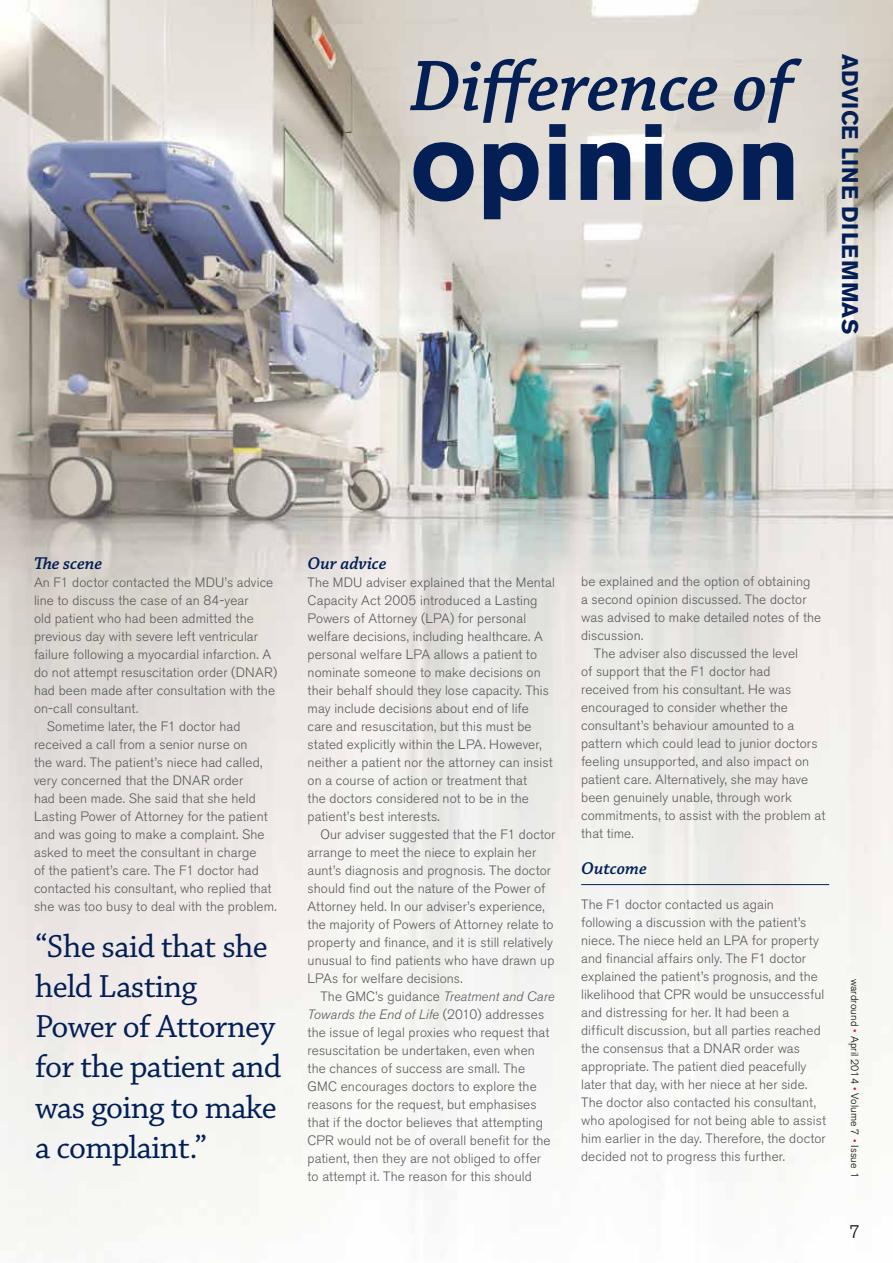
<style>
.page{position:relative;width:893px;height:1263px;background:#fff}
.page>*{position:absolute;margin:0;border:0;box-sizing:border-box;transform-origin:0 0}
.t1{font:700 107.1px "Akzidenz Grotesk BE";color:#031f56}
.t2{font:italic 600 75.6px "Chaparral Pro";letter-spacing:-.01em;color:#031f56}
.t3{font:33.6px/40.3px "Chaparral Pro";letter-spacing:-.02em;color:#031f56}
.t4{font:700 22.5px "Akzidenz Grotesk BE";letter-spacing:.01em;color:#031f56}
.t5{font:italic 600 18px "Chaparral Pro";color:#031f56}
.t6{font:300 18px "Akzidenz Grotesk BE";color:#000}
.t7{font:300 13.5px/18px "Akzidenz Grotesk BE";letter-spacing:.01em;color:#58595b}
.t8{font:300 10.5px "Akzidenz Grotesk BE";letter-spacing:.01em;color:#000}
.s1{font-style:italic}
.s2{color:#d7153a}
</style>
<div class="page">
<img style="left:0;top:0;width:893px;height:1260px">
<hr style="left:581px;top:884px;width:248px;height:1px;background:#031f56">
<h2 class="t2" style="left:410px;top:43px;width:384px">Difference of</h2>
<h1 class="t1" style="left:410px;top:101px;width:392px">opinion</h1>
<h3 class="t4" style="left:863px;top:54px;width:282px;rotate:90deg">ADVICE LINE DILEMMAS</h3>
<h3 class="t5" style="left:34px;top:553px;width:70px">The scene</h3>
<p class="t7" style="left:34px;top:573px;width:241px">An F1 doctor contacted the MDU’s advice</p>
<p class="t7" style="left:34px;top:591px;width:216px">line to discuss the case of an 84-year</p>
<p class="t7" style="left:34px;top:609px;width:221px">old patient who had been admitted the</p>
<p class="t7" style="left:34px;top:627px;width:226px">previous day with severe left ventricular</p>
<p class="t7" style="left:34px;top:645px;width:239px">failure following a myocardial infarction. A</p>
<p class="t7" style="left:34px;top:663px;width:245px">do not attempt resuscitation order (DNAR)</p>
<p class="t7" style="left:34px;top:681px;width:243px">had been made after consultation with the</p>
<p class="t7" style="left:34px;top:699px;width:106px">on-call consultant.</p>
<p class="t7" style="left:47px;top:717px;width:195px">Sometime later, the F1 doctor had</p>
<p class="t7" style="left:34px;top:735px;width:215px">received a call from a senior nurse on</p>
<p class="t7" style="left:34px;top:753px;width:230px">the ward. The patient’s niece had called,</p>
<p class="t7" style="left:34px;top:771px;width:211px">very concerned that the DNAR order</p>
<p class="t7" style="left:34px;top:789px;width:223px">had been made. She said that she held</p>
<p class="t7" style="left:34px;top:807px;width:235px">Lasting Power of Attorney for the patient</p>
<p class="t7" style="left:34px;top:825px;width:232px">and was going to make a complaint. She</p>
<p class="t7" style="left:34px;top:843px;width:224px">asked to meet the consultant in charge</p>
<p class="t7" style="left:34px;top:861px;width:226px">of the patient’s care. The F1 doctor had</p>
<p class="t7" style="left:34px;top:879px;width:239px">contacted his consultant, who replied that</p>
<p class="t7" style="left:34px;top:897px;width:244px">she was too busy to deal with the problem.</p>
<h3 class="t3" style="left:35px;top:927px;width:248px">“She said that she held Lasting<br>Power of Attorney for the patient and was going to make a complaint.”</h3>
<h3 class="t5" style="left:308px;top:553px;width:81px">Our advice</h3>
<p class="t7" style="left:308px;top:573px;width:249px">The MDU adviser explained that the Mental Capacity Act 2005 introduced a Lasting Powers of Attorney (LPA) for personal welfare decisions, including healthcare. A personal welfare LPA allows a patient to nominate someone to make decisions on their behalf should they lose capacity. This may include decisions about end of life care and resuscitation, but this must be stated explicitly within the LPA. However, neither a patient nor the attorney can insist on a course of action or treatment that<br>the doctors considered not to be in the patient’s best interests.</p>
<p class="t7" style="left:308px;top:825px;width:249px;text-indent:13px">Our adviser suggested that the F1 doctor arrange to meet the niece to explain her aunt’s diagnosis and prognosis. The doctor should find out the nature of the Power of Attorney held. In our adviser’s experience, the majority of Powers of Attorney relate to property and finance, and it is still relatively unusual to find patients who have drawn up LPAs for welfare decisions.</p>
<p class="t7" style="left:308px;top:987px;width:248px;text-indent:13px">The GMC’s guidance <span class="s1">Treatment and Care Towards the End of Life</span> (2010) addresses the issue of legal proxies who request that resuscitation be undertaken, even when the chances of success are small. The GMC encourages doctors to explore the reasons for the request, but emphasises that if the doctor believes that attempting CPR would not be of overall benefit for the patient, then they are not obliged to offer to attempt it. The reason for this should</p>
<p class="t7" style="left:581px;top:572px;width:231px">be explained and the option of obtaining</p>
<p class="t7" style="left:581px;top:590px;width:227px">a second opinion discussed. The doctor</p>
<p class="t7" style="left:581px;top:608px;width:242px">was advised to make detailed notes of the</p>
<p class="t7" style="left:581px;top:626px;width:64px">discussion.</p>
<p class="t7" style="left:594px;top:644px;width:206px">The adviser also discussed the level</p>
<p class="t7" style="left:581px;top:662px;width:191px">of support that the F1 doctor had</p>
<p class="t7" style="left:581px;top:680px;width:212px">received from his consultant. He was</p>
<p class="t7" style="left:581px;top:698px;width:208px">encouraged to consider whether the</p>
<p class="t7" style="left:581px;top:716px;width:215px">consultant’s behaviour amounted to a</p>
<p class="t7" style="left:581px;top:734px;width:238px">pattern which could lead to junior doctors</p>
<p class="t7" style="left:581px;top:752px;width:230px">feeling unsupported, and also impact on</p>
<p class="t7" style="left:581px;top:770px;width:229px">patient care. Alternatively, she may have</p>
<p class="t7" style="left:581px;top:788px;width:212px">been genuinely unable, through work</p>
<p class="t7" style="left:581px;top:806px;width:246px">commitments, to assist with the problem at</p>
<p class="t7" style="left:581px;top:824px;width:54px">that time.</p>
<h3 class="t5" style="left:581px;top:858px;width:67px">Outcome</h3>
<p class="t7" style="left:581px;top:895px;width:246px">The F1 doctor contacted us again following a discussion with the patient’s niece. The niece held an LPA for property and financial affairs only. The F1 doctor explained the patient’s prognosis, and the likelihood that CPR would be unsuccessful and distressing for her. It had been a difficult discussion, but all parties reached the consensus that a DNAR order was appropriate. The patient died peacefully later that day, with her niece at her side.<br>The doctor also contacted his consultant, who apologised for not being able to assist him earlier in the day. Therefore, the doctor decided not to progress this further.</p>
<p class="t8" style="left:861px;top:979px;width:200px;rotate:90deg">wardround <span class="s2">•</span> April 2014 <span class="s2">•</span> Volume 7 <span class="s2">•</span> Issue 1</p>
<h3 class="t6" style="left:849px;top:1222px;width:12px">7</h3>
</div>
